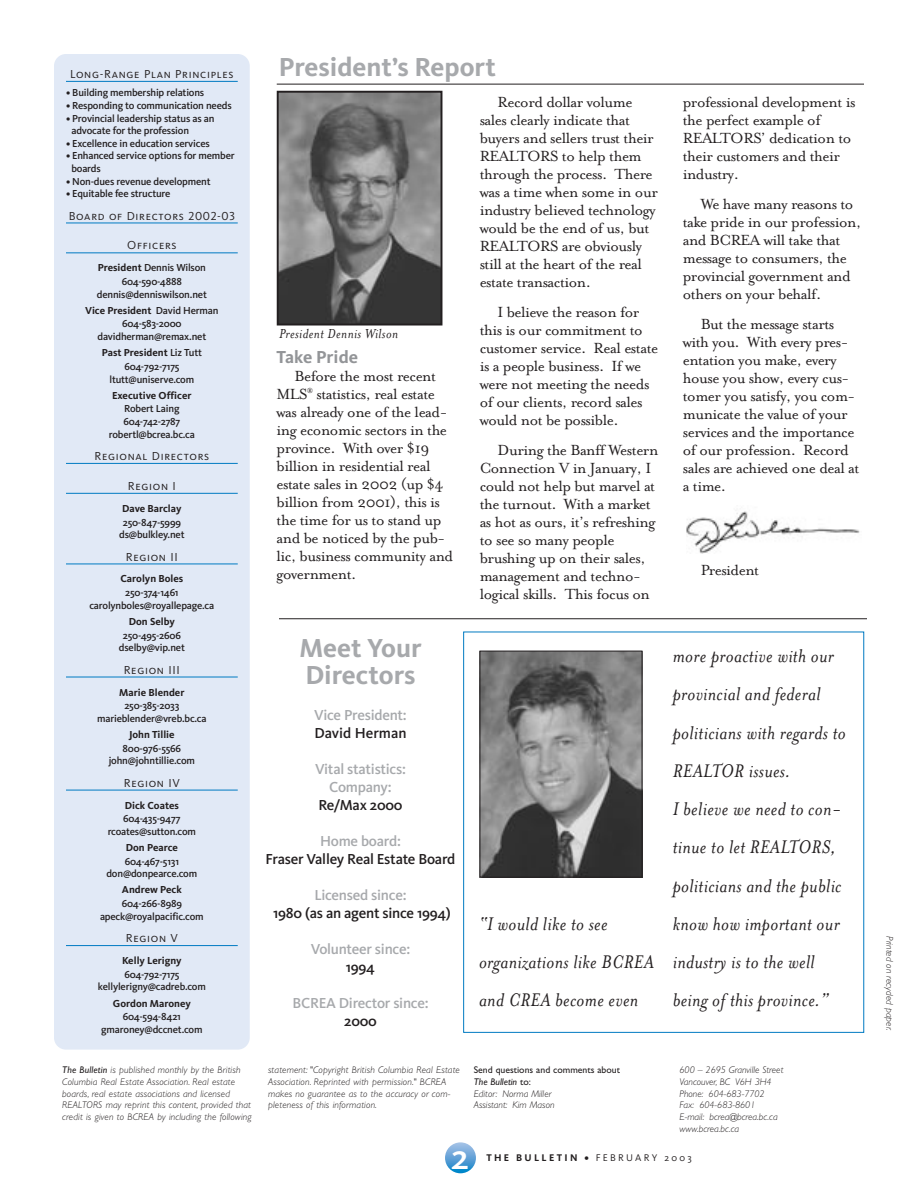
<style>
.page{position:relative;width:918px;height:1188px;background:#fff}
.page>*{position:absolute;margin:0;border:0;box-sizing:border-box;transform-origin:0 0}
.t1{font:500 36px "Kievit";color:#fff}
.t2{font:700 27px/27px "Kievit";color:#a7a9ac}
.t3{font:italic 21px/38.2px "Mrs Eaves";letter-spacing:.015em;color:#231f20}
.t4{font:700 18px "Kievit";color:#939598}
.t5{font:16.8px/18px "Mrs Eaves Roman";letter-spacing:-.03em;color:#231f20}
.t6{font:500 15px/18px "Kievit";letter-spacing:-.02em;color:#a7a9ac;text-align:center}
.t7{font:500 15px "Kievit";letter-spacing:-.02em;color:#231f20}
.t8{font:italic 15px "Mrs Eaves";letter-spacing:.025em;color:#231f20}
.t9{font:500 15px "Kievit";color:#231f20}
.t10{font:12px "Kievit Regular SC";letter-spacing:.06em;color:#231f20}
.t11{font:500 10.5px/12.6px "Kievit";letter-spacing:-.02em;color:#231f20;text-align:center}
.t12{font:700 10.5px "Kievit";color:#231f20}
.t13{font:700 10.05px "Kievit";letter-spacing:.235em;color:#231f20}
.t14{font:italic 300 9.75px/11.7px "Gill Sans";letter-spacing:.015em;color:#231f20}
.s1{font-weight:700}
.s2{font-weight:400}
.s3{font-weight:400;font-style:normal}
</style>
<div class="page">
<svg style="left:445px;top:1142px;width:31px;height:31px"></svg>
<img style="left:280px;top:94px;width:159px;height:229px">
<div style="left:277px;top:91px;width:165px;height:235px;border:2px solid #231f20"></div>
<hr style="left:279px;top:618px;width:588px;height:1px;background:#231f20">
<img style="left:482px;top:653px;width:158px;height:222px">
<div style="left:480px;top:651px;width:162px;height:226px;border:1px solid #231f20"></div>
<hr style="left:277px;top:84px;width:587px;height:1px;background:#231f20">
<img style="left:686px;top:511px;width:174px;height:42px">
<div style="left:54px;top:54px;width:196px;height:996px;background:#e1e9f6;border-radius:12px"></div>
<hr style="left:66px;top:81px;width:172px;height:1px;background:#007ac2">
<hr style="left:66px;top:223px;width:172px;height:1px;background:#007ac2">
<hr style="left:66px;top:252px;width:172px;height:1px;background:#007ac2">
<hr style="left:66px;top:463px;width:172px;height:1px;background:#007ac2">
<hr style="left:66px;top:493px;width:172px;height:1px;background:#007ac2">
<hr style="left:66px;top:564px;width:172px;height:1px;background:#007ac2">
<hr style="left:66px;top:677px;width:172px;height:1px;background:#007ac2">
<hr style="left:66px;top:790px;width:172px;height:1px;background:#007ac2">
<hr style="left:66px;top:945px;width:172px;height:1px;background:#007ac2">
<p class="t10" style="left:70px;top:67px;width:165px">Long-Range Plan Principles</p>
<p class="t11" style="left:66px;top:88px;width:140px">• Building membership relations</p>
<p class="t11" style="left:66px;top:101px;width:167px">• Responding to communication needs</p>
<p class="t11" style="left:71px;top:113px;width:145px;text-align:left;text-indent:-5px">• Provincial leadership status as an advocate for the profession</p>
<p class="t11" style="left:66px;top:138px;width:145px">• Excellence in education services</p>
<p class="t11" style="left:71px;top:151px;width:165px;text-align:left;text-indent:-5px">• Enhanced service options for member boards</p>
<p class="t11" style="left:66px;top:176px;width:146px">• Non-dues revenue development</p>
<p class="t11" style="left:66px;top:189px;width:106px">• Equitable fee structure</p>
<p class="t10" style="left:69px;top:208px;width:168px">Board of Directors 2002-03</p>
<p class="t10" style="left:127px;top:238px;width:51px">Officers</p>
<p class="t11" style="left:98px;top:262px;width:110px;line-height:13.6px"><span class="s1">President</span> Dennis Wilson<br>604-590-4888</p>
<p class="t11" style="left:85px;top:287px;width:135px;line-height:16.2px">dennis@denniswilson.net<br><span class="s1">Vice President</span> David Herman</p>
<p class="t11" style="left:97px;top:319px;width:110px">604-583-2000 davidherman@remax.net</p>
<p class="t11" style="left:102px;top:347px;width:102px;line-height:13.6px"><span class="s1">Past President</span> Liz Tutt<br>604-792-7175</p>
<p class="t11" style="left:110px;top:374px;width:86px">ltutt@uniserve.com</p>
<p class="t12" style="left:112px;top:390px;width:81px">Executive Officer</p>
<p class="t11" style="left:109px;top:404px;width:88px">Robert Laing<br>604-742-2787 robertl@bcrea.bc.ca</p>
<p class="t10" style="left:95px;top:449px;width:116px">Regional Directors</p>
<p class="t10" style="left:128px;top:479px;width:50px">Region I</p>
<p class="t12" style="left:122px;top:504px;width:61px">Dave Barclay</p>
<p class="t11" style="left:119px;top:517px;width:67px">250-847-5999 ds@bulkley.net</p>
<p class="t10" style="left:126px;top:549px;width:54px">Region II</p>
<p class="t12" style="left:120px;top:574px;width:64px">Carolyn Boles</p>
<p class="t11" style="left:89px;top:588px;width:126px">250-374-1461 carolynboles@royallepage.ca</p>
<p class="t12" style="left:129px;top:617px;width:48px">Don Selby</p>
<p class="t11" style="left:119px;top:630px;width:68px">250-495-2606 dselby@vip.net</p>
<p class="t10" style="left:124px;top:662px;width:58px">Region III</p>
<p class="t12" style="left:119px;top:687px;width:67px">Marie Blender</p>
<p class="t11" style="left:97px;top:701px;width:111px">250-385-2033 marieblender@vreb.bc.ca</p>
<p class="t12" style="left:129px;top:730px;width:47px">John Tillie</p>
<p class="t11" style="left:109px;top:743px;width:88px">800-976-5566 john@johntillie.com</p>
<p class="t10" style="left:124px;top:776px;width:58px">Region IV</p>
<p class="t12" style="left:125px;top:800px;width:56px">Dick Coates</p>
<p class="t11" style="left:108px;top:814px;width:90px">604-435-9477 rcoates@sutton.com</p>
<p class="t12" style="left:126px;top:843px;width:54px">Don Pearce</p>
<p class="t11" style="left:106px;top:856px;width:92px">604-467-5131 don@donpearce.com</p>
<p class="t12" style="left:122px;top:885px;width:61px">Andrew Peck</p>
<p class="t11" style="left:100px;top:899px;width:105px">604-266-8989 apeck@royalpacific.com</p>
<p class="t10" style="left:126px;top:931px;width:54px">Region V</p>
<p class="t12" style="left:122px;top:956px;width:61px">Kelly Lerigny</p>
<p class="t11" style="left:98px;top:969px;width:109px">604-792-7175 kellylerigny@cadreb.com</p>
<p class="t12" style="left:113px;top:998px;width:79px">Gordon Maroney</p>
<p class="t11" style="left:101px;top:1012px;width:103px">604-594-8421 gmaroney@dccnet.com</p>
<h2 class="t2" style="left:279px;top:54px;width:219px">President’s Report</h2>
<p class="t8" style="left:279px;top:324px;width:121px">President Dennis Wilson</p>
<p class="t4" style="left:277px;top:349px;width:83px">Take Pride</p>
<p class="t5" style="left:277px;top:366px;width:178px;text-indent:18px">Before the most recent<br>MLS<sup>®</sup> statistics, real estate was already one of the lead&shy;ing economic sectors in the province. With over $19 billion in residential real estate sales in 2002 (up $4 billion from 2001), this is the time for us to stand up and be noticed by the pub&shy;lic, business community and government.</p>
<p class="t5" style="left:480px;top:92px;width:180px;text-indent:18px">Record dollar volume sales clearly indicate that buyers and sellers trust their<br>REALTORS to help them through the process. There was a time when some in our industry believed technology would be the end of us, but<br>REALTORS are obviously still at the heart of the real estate transaction.</p>
<p class="t5" style="left:480px;top:302px;width:180px;text-indent:18px">I believe the reason for this is our commitment to customer service. Real estate is a people business. If we were not meeting the needs of our clients, record sales would not be possible.</p>
<p class="t5" style="left:480px;top:440px;width:180px;text-indent:18px">During the Banff Western<br>Connection V in January, I could not help but marvel at the turnout. With a market as hot as ours, it’s refreshing to see so many people brushing up on their sales, management and techno&shy;logical skills. This focus on</p>
<p class="t5" style="left:683px;top:92px;width:174px">professional development is the perfect example of<br>REALTORS’ dedication to their customers and their industry.</p>
<p class="t5" style="left:683px;top:194px;width:180px;text-indent:18px">We have many reasons to take pride in our profession, and BCREA will take that message to consumers, the provincial government and others on your behalf.</p>
<p class="t5" style="left:683px;top:314px;width:178px;text-indent:18px">But the message starts with you. With every pres&shy;entation you make, every house you show, every cus&shy;tomer you satisfy, you com&shy;municate the value of your services and the importance of our profession. Record sales are achieved one deal at a time.</p>
<p class="t5" style="left:701px;top:560px;width:60px">President</p>
<h2 class="t2" style="left:299px;top:636px;width:124px">Meet Your<br>Directors</h2>
<p class="t6" style="left:314px;top:708px;width:94px">Vice President:</p>
<p class="t9" style="left:314px;top:727px;width:94px">David Herman</p>
<p class="t6" style="left:315px;top:762px;width:92px">Vital statistics:<br>Company:</p>
<p class="t7" style="left:318px;top:799px;width:86px">Re/Max 2000</p>
<p class="t6" style="left:320px;top:834px;width:82px">Home board:</p>
<p class="t7" style="left:266px;top:853px;width:191px">Fraser Valley Real Estate Board</p>
<p class="t6" style="left:314px;top:888px;width:94px">Licensed since:</p>
<p class="t7" style="left:273px;top:907px;width:179px">1980 (as an agent since 1994)</p>
<p class="t6" style="left:311px;top:942px;width:101px">Volunteer since:</p>
<p class="t7" style="left:346px;top:961px;width:31px">1994</p>
<p class="t6" style="left:292px;top:996px;width:138px">BCREA Director since:</p>
<p class="t7" style="left:344px;top:1015px;width:34px">2000</p>
<p class="t3" style="left:479px;top:903px;width:176px">“I would like to see organizations like BCREA and CREA become even</p>
<p class="t3" style="left:673px;top:636px;width:175px">more proactive with our provincial and federal politicians with regards to<br>REALTOR issues.<br>I believe we need to con&shy;tinue to let REALTORS, politicians and the public know how important our industry is to the well being of this province.”</p>
<p class="t14" style="left:62px;top:1065px;width:191px"><span class="s2">The Bulletin</span> is published monthly by the British Columbia Real Estate Association. Real estate boards, real estate associations and licensed REALTORS may reprint this content, provided that credit is given to BCREA by including the following</p>
<p class="t14" style="left:268px;top:1065px;width:193px">statement: "Copyright British Columbia Real Estate Association. Reprinted with permission." BCREA makes no guarantee as to the accuracy or com&shy;pleteness of this information.</p>
<p class="t14" style="left:474px;top:1065px;width:148px"><span class="s3">Send questions and comments about<br></span><span class="s2">The Bulletin</span> <span class="s3">to:<br></span>Editor: Norma Miller<br>Assistant: Kim Mason</p>
<p class="t14" style="left:680px;top:1065px;width:105px">600 – 2695 Granville Street<br>Vancouver, BC V6H 3H4<br>Phone: 604-683-7702<br>Fax: 604-683-8601<br>E-mail: bcrea@bcrea.bc.ca www.bcrea.bc.ca</p>
<p class="t13" style="left:486px;top:1153px;width:207px">THE BULLETIN • <span class="s2">FEBRUARY 2003</span></p>
<h1 class="t1" style="left:451px;top:1141px;width:19px">2</h1>
<p class="t14" style="left:895px;top:936px;width:96px;rotate:90deg">Printed on recycled paper.</p>
</div>
